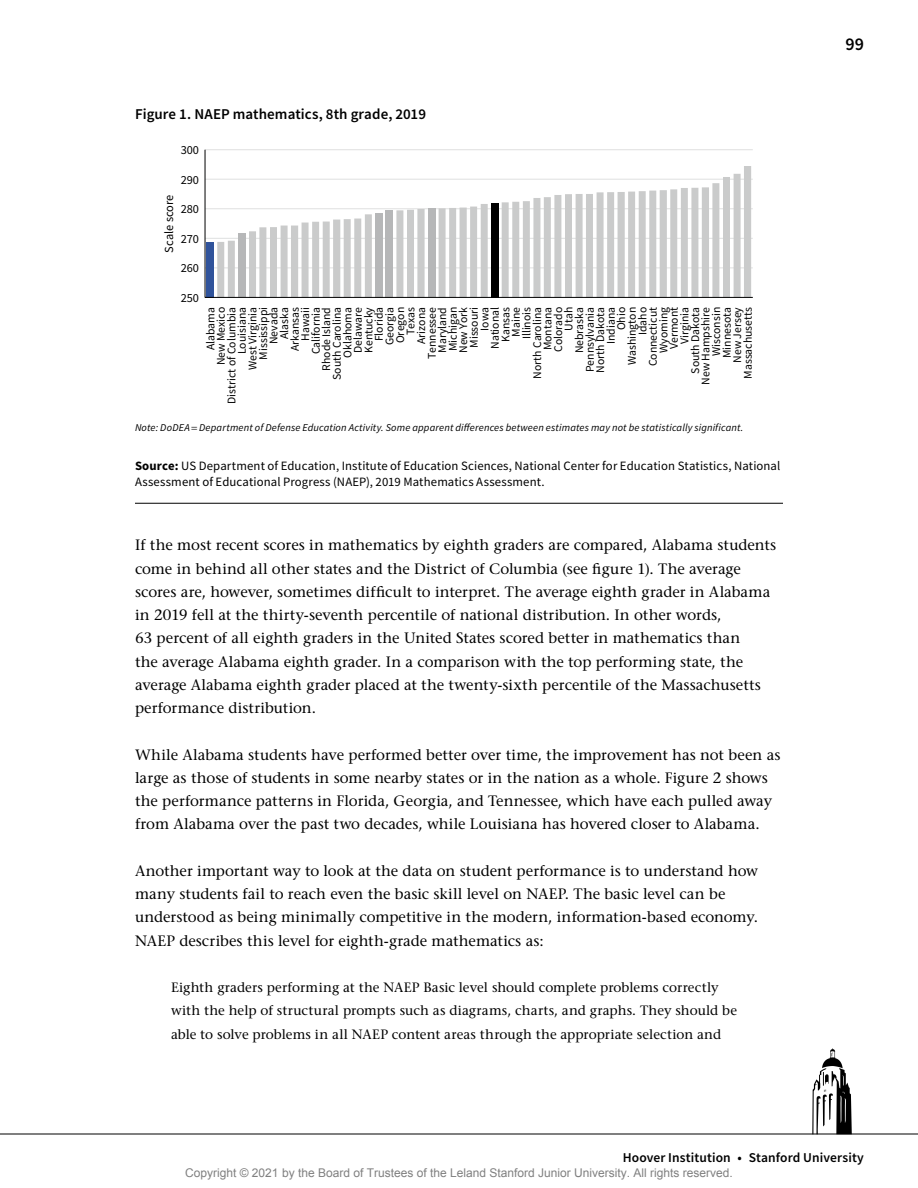
<style>
.page{position:relative;width:918px;height:1188px;background:#fff}
.page>*{position:absolute;margin:0;border:0;box-sizing:border-box;transform-origin:0 0}
.t1{font:600 18px "Source Sans Pro";color:#000}
.t2{font:500 15px/23.2px "Stone Serif Std";color:#000}
.t3{font:600 15px "Source Sans Pro";letter-spacing:.005em;color:#000}
.t4{font:500 13.5px/23.2px "Stone Serif Std";color:#000}
.t5{font:600 13.5px "Source Sans Pro";letter-spacing:.01em;color:#000}
.t6{font:12.75px/15.8px "Source Sans Pro";letter-spacing:.01em;color:#000}
.t7{font:12.3px "Source Sans Pro";color:#000}
.t8{font:12px "Arial";color:#808080}
.t9{font:11.7px/10.5px "Source Sans Pro";color:#000;text-align:right}
.t10{font:italic 10.5px "Source Sans Pro";letter-spacing:.015em;color:#000}
.s1{font-weight:700}
</style>
<div class="page">
<img style="left:806px;top:1049px;width:58px;height:85px">
<hr style="left:0;top:1134px;width:918px;height:1px;background:#000">
<svg style="left:204px;top:149px;width:549px;height:149px"></svg>
<hr style="left:135px;top:503px;width:648px;height:1px;background:#000">
<p class="t3" style="left:135px;top:104px;width:293px">Figure 1. NAEP mathematics, 8th grade, 2019</p>
<p class="t7" style="left:181px;top:142px;width:20px">300</p>
<p class="t7" style="left:181px;top:172px;width:20px">290</p>
<p class="t7" style="left:161px;top:253px;width:60px;rotate:-90deg">Scale score</p>
<p class="t7" style="left:181px;top:201px;width:20px">280</p>
<p class="t7" style="left:181px;top:231px;width:20px">270</p>
<p class="t7" style="left:181px;top:260px;width:20px">260</p>
<p class="t7" style="left:181px;top:290px;width:20px">250</p>
<p class="t9" style="left:205px;top:404px;width:98px;rotate:-90deg">Alabama<br>New Mexico<br>District of Columbia<br>Louisiana<br>West Virginia<br>Mississippi<br>Nevada<br>Alaska<br>Arkansas<br>Hawaii<br>California<br>Rhode Island<br>South Carolina<br>Oklahoma<br>Delaware<br>Kentucky<br>Florida<br>Georgia<br>Oregon<br>Texas<br>Arizona<br>Tennessee<br>Maryland<br>Michigan<br>New York<br>Missouri<br>Iowa<br>National<br>Kansas<br>Maine<br>Illinois<br>North Carolina<br>Montana<br>Colorado<br>Utah<br>Nebraska<br>Pennsylvania<br>North Dakota<br>Indiana<br>Ohio<br>Washington<br>Idaho<br>Connecticut<br>Wyoming<br>Vermont<br>Virginia<br>South Dakota<br>New Hampshire<br>Wisconsin<br>Minnesota<br>New Jersey<br>Massachusetts</p>
<p class="t10" style="left:135px;top:421px;width:610px">Note: DoDEA Department of Defense Education Activity. Some apparent differences between estimates may not be statistically significant.</p>
<p class="t6" style="left:135px;top:458px;width:647px"><span class="s1">Source:</span> US Department of Education, Institute of Education Sciences, National Center for Education Statistics, National<br>Assessment of Educational Progress (NAEP), 2019 Mathematics Assessment.</p>
<p class="t2" style="left:135px;top:533px;width:643px">If the most recent scores in mathematics by eighth graders are compared, Alabama students come in behind all other states and the District of Columbia (see figure 1). The average scores are, however, sometimes difficult to interpret. The average eighth grader in Alabama in 2019 fell at the thirty-seventh percentile of national distribution. In other words,<br>63 percent of all eighth graders in the United States scored better in mathematics than<br>the average Alabama eighth grader. In a comparison with the top performing state, the average Alabama eighth grader placed at the twenty-sixth percentile of the Massachusetts performance distribution.</p>
<p class="t2" style="left:135px;top:743px;width:647px">While Alabama students have performed better over time, the improvement has not been as large as those of students in some nearby states or in the nation as a whole. Figure 2 shows the performance patterns in Florida, Georgia, and Tennessee, which have each pulled away from Alabama over the past two decades, while Louisiana has hovered closer to Alabama.</p>
<p class="t2" style="left:135px;top:859px;width:625px">Another important way to look at the data on student performance is to understand how many students fail to reach even the basic skill level on NAEP. The basic level can be understood as being minimally competitive in the modern, information-based economy.<br>NAEP describes this level for eighth-grade mathematics as:</p>
<p class="t4" style="left:171px;top:976px;width:568px">Eighth graders performing at the NAEP Basic level should complete problems correctly with the help of structural prompts such as diagrams, charts, and graphs. They should be able to solve problems in all NAEP content areas through the appropriate selection and</p>
<p class="t1" style="left:845px;top:32px;width:20px">99</p>
<p class="t5" style="left:623px;top:1149px;width:243px">Hoover Institution • Stanford University</p>
<p class="t8" style="left:185px;top:1165px;width:549px">Copyright © 2021 by the Board of Trustees of the Leland Stanford Junior University. All rights reserved.</p>
</div>
